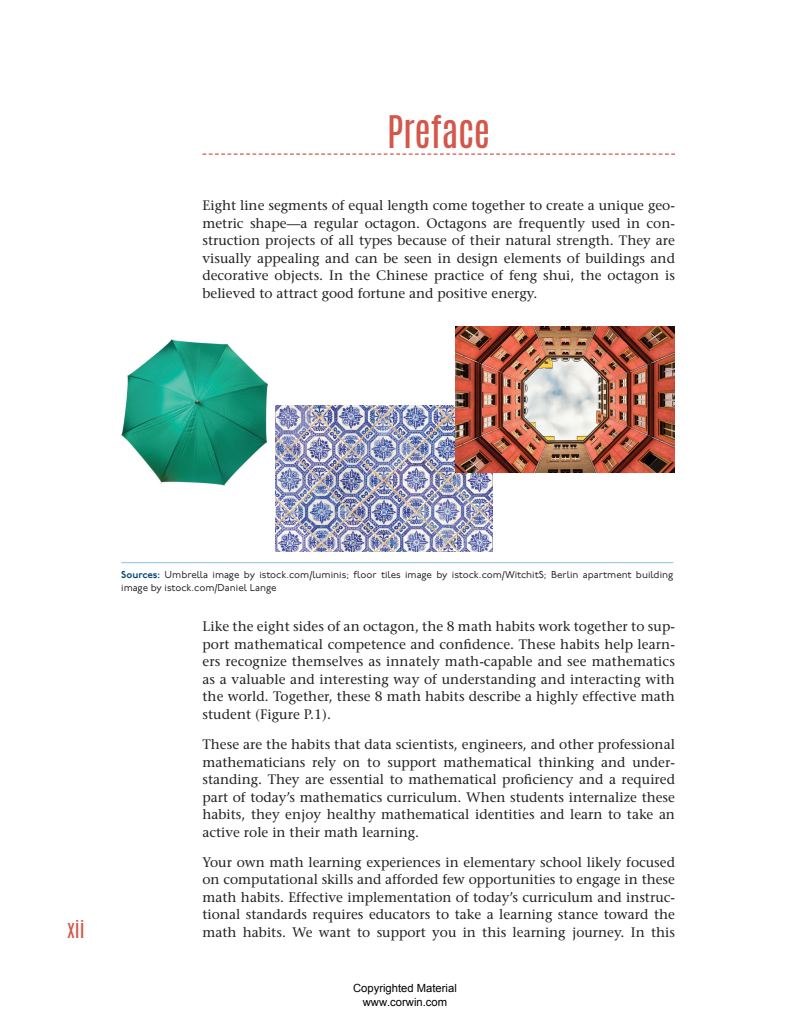
<style>
.page{position:relative;width:810px;height:1035px;background:#fff}
.page>*{position:absolute;margin:0;border:0;box-sizing:border-box;transform-origin:0 0}
.t1{font:37.5px "Antonio";letter-spacing:-.01em;color:#d3574a}
.t2{font:20px "Antonio";color:#d3574a}
.t3{font:500 13.75px/17.5px "Stone Serif Std";color:#231f20;text-align:justify}
.t4{font:11.25px/13.5px "Arial";color:#000;text-align:center}
.t5{font:10px/12.5px "P22 Underground CY";color:#231f20}
.s1{font-weight:600;color:#014478}
</style>
<div class="page">
<svg style="left:202px;top:154px;width:473px;height:1px"></svg>
<img style="left:121px;top:339px;width:147px;height:147px">
<img style="left:275px;top:405px;width:217px;height:147px">
<hr style="left:121px;top:562px;width:552px;height:1px;background:#89c1e9">
<img style="left:455px;top:326px;width:219px;height:146px">
<h1 class="t1" style="left:387px;top:104px;width:105px">Preface</h1>
<p class="t3" style="left:202px;top:197px;width:474px">Eight line segments of equal length come together to create a unique geo&shy;metric shape—a regular octagon. Octagons are frequently used in con&shy;struction projects of all types because of their natural strength. They are visually appealing and can be seen in design elements of buildings and decorative objects. In the Chinese practice of feng shui, the octagon is believed to attract good fortune and positive energy.</p>
<h2 class="t2" style="left:68px;top:914px;width:19px">xii</h2>
<p class="t5" style="left:121px;top:569px;width:554px"><span class="s1">Sources:</span> Umbrella image by istock.com/luminis; floor tiles image by istock.com/WitchitS; Berlin apartment building image by istock.com/Daniel Lange</p>
<p class="t3" style="left:202px;top:618px;width:474px">Like the eight sides of an octagon, the 8 math habits work together to sup&shy;port mathematical competence and confidence. These habits help learn&shy;ers recognize themselves as innately math-capable and see mathematics as a valuable and interesting way of understanding and interacting with the world. Together, these 8 math habits describe a highly effective math student (Figure P.1).</p>
<p class="t3" style="left:202px;top:736px;width:474px">These are the habits that data scientists, engineers, and other professional mathematicians rely on to support mathematical thinking and under&shy;standing. They are essential to mathematical proficiency and a required part of today’s mathematics curriculum. When students internalize these habits, they enjoy healthy mathematical identities and learn to take an active role in their math learning.</p>
<p class="t3" style="left:202px;top:853px;width:474px">Your own math learning experiences in elementary school likely focused on computational skills and afforded few opportunities to engage in these math habits. Effective implementation of today’s curriculum and instruc&shy;tional standards requires educators to take a learning stance toward the math habits. We want to support you in this learning journey. In this</p>
<p class="t4" style="left:353px;top:981px;width:105px">Copyrighted Material www.corwin.com</p>
</div>
